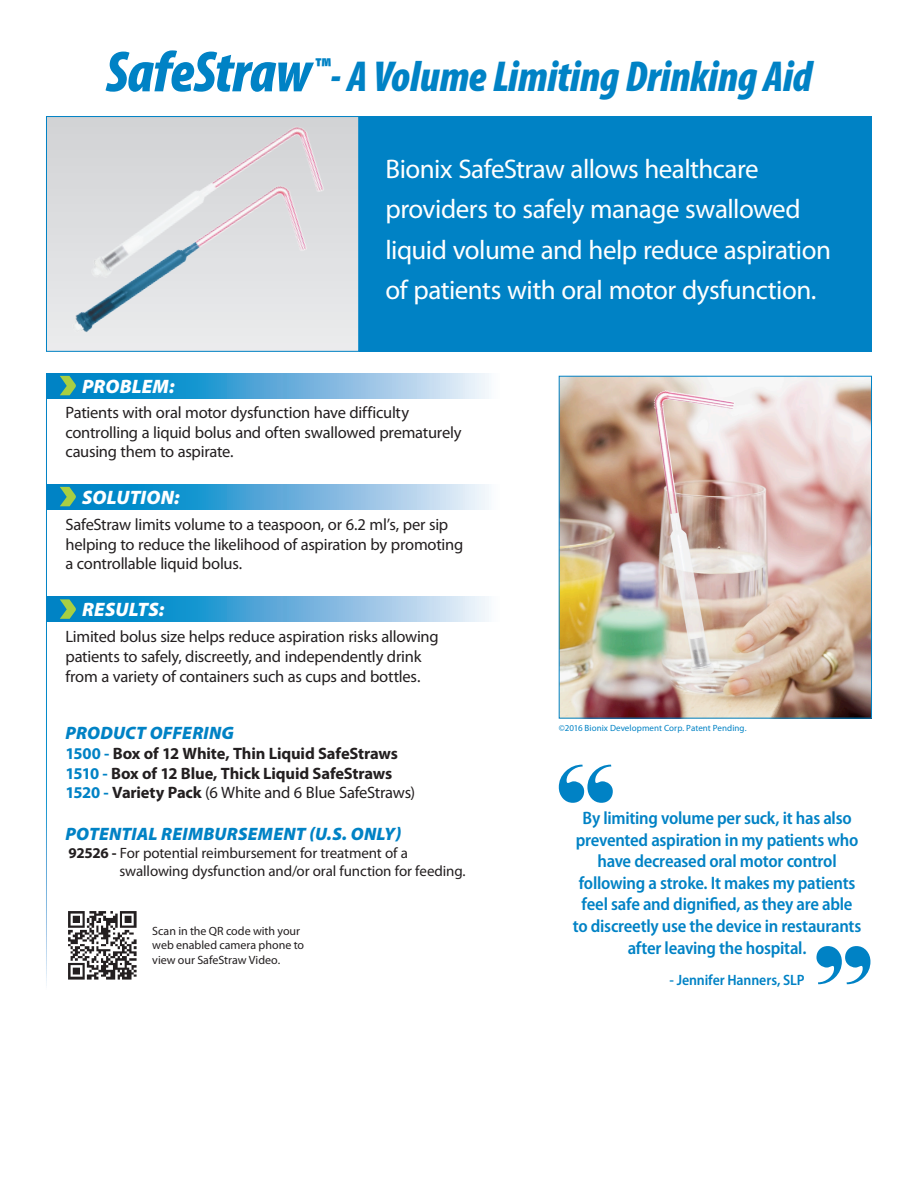
<style>
.page{position:relative;width:918px;height:1188px;background:#fff}
.page>*{position:absolute;margin:0;border:0;box-sizing:border-box;transform-origin:0 0}
.t1{font:italic 900 condensed 43.5px "Myriad Pro";letter-spacing:-.005em;color:#0082c5}
.t2{font:27px/40.5px "Myriad Pro";letter-spacing:-.02em;color:#fff}
.t3{font:italic 900 19.5px "Myriad Pro";letter-spacing:.01em;color:#fff}
.t4{font:600 semi-condensed 18px/21.6px "Myriad Pro";letter-spacing:-.015em;color:#0082c5;text-align:center}
.t5{font:italic 900 18px "Myriad Pro";letter-spacing:.01em;color:#0082c5}
.t6{font:16.5px/19.8px "Myriad Pro";letter-spacing:-.015em;color:#231f20}
.t7{font:700 16.5px "Myriad Pro";letter-spacing:-.01em;color:#231f20}
.t8{font:15px/18px "Myriad Pro";letter-spacing:-.01em;color:#231f20}
.t9{font:600 semi-condensed 15px "Myriad Pro";letter-spacing:-.005em;color:#0082c5}
.t10{font:12px/14.4px "Myriad Pro";color:#231f20}
.t11{font:9px "Myriad Pro";letter-spacing:.01em;color:#0082c5}
.s1{font-size:58.5px}
.s2{color:#0082c5}
.s3{font-weight:700;color:#0082c5}
.s4{font-weight:700}
</style>
<div class="page">
<div style="left:305px;top:116px;width:567px;height:236px;background:#0082c5"></div>
<img style="left:48px;top:118px;width:309px;height:232px">
<div style="left:46px;top:116px;width:313px;height:236px;border:1px solid #0082c5"></div>
<img style="left:561px;top:378px;width:309px;height:339px">
<div style="left:559px;top:376px;width:313px;height:343px;border:1px solid #0082c5"></div>
<svg style="left:46px;top:373px;width:443px;height:25px;background:#5fafdb"></svg>
<svg style="left:60px;top:376px;width:17px;height:19px"></svg>
<svg style="left:46px;top:484px;width:443px;height:25px;background:#5fafdb"></svg>
<svg style="left:60px;top:487px;width:17px;height:19px"></svg>
<svg style="left:46px;top:597px;width:443px;height:25px;background:#5eaedb"></svg>
<svg style="left:60px;top:599px;width:17px;height:20px"></svg>
<svg style="left:559px;top:765px;width:54px;height:38px"></svg>
<svg style="left:816px;top:946px;width:54px;height:38px"></svg>
<img style="left:68px;top:911px;width:69px;height:69px">
<p class="t1" style="left:106px;top:54px;width:708px"><span class="s1">SafeStraw</span><sup>™</sup>- A Volume Limiting Drinking Aid</p>
<p class="t3" style="left:82px;top:375px;width:94px">PROBLEM:</p>
<p class="t2" style="left:386px;top:148px;width:447px">Bionix SafeStraw allows healthcare providers to safely manage swallowed liquid volume and help reduce aspiration of patients with oral motor dysfunction.</p>
<p class="t6" style="left:65px;top:402px;width:398px">Patients with oral motor dysfunction have difficulty controlling a liquid bolus and often swallowed prematurely causing them to aspirate.</p>
<p class="t3" style="left:82px;top:486px;width:99px">SOLUTION:</p>
<p class="t6" style="left:65px;top:514px;width:399px">SafeStraw limits volume to a teaspoon, or 6.2 ml’s, per sip helping to reduce the likelihood of aspiration by promoting a controllable liquid bolus.</p>
<p class="t3" style="left:82px;top:599px;width:84px">RESULTS:</p>
<p class="t6" style="left:65px;top:627px;width:375px">Limited bolus size helps reduce aspiration risks allowing patients to safely, discreetly, and independently drink from a variety of containers such as cups and bottles.</p>
<p class="t5" style="left:66px;top:723px;width:170px">PRODUCT OFFERING</p>
<p class="t7" style="left:65px;top:742px;width:334px"><span class="s2">1500 -</span> Box of 12 White, Thin Liquid SafeStraws</p>
<p class="t7" style="left:65px;top:762px;width:328px"><span class="s2">1510 -</span> Box of 12 Blue, Thick Liquid SafeStraws</p>
<p class="t6" style="left:65px;top:783px;width:351px"><span class="s3">1520 -</span> <span class="s4">Variety Pack</span> (6 White and 6 Blue SafeStraws)</p>
<p class="t5" style="left:66px;top:824px;width:337px">POTENTIAL REIMBURSEMENT (U.S. ONLY)</p>
<p class="t8" style="left:119px;top:844px;width:348px;text-indent:-51px"><span class="s4">92526 -</span> For potential reimbursement for treatment of a swallowing dysfunction and/or oral function for feeding.</p>
<p class="t10" style="left:152px;top:923px;width:153px">Scan in the QR code with your web enabled camera phone to view our SafeStraw Video.</p>
<p class="t11" style="left:559px;top:722px;width:189px">©2016 Bionix Development Corp. Patent Pending.</p>
<p class="t4" style="left:573px;top:808px;width:290px">By limiting volume per suck, it has also prevented aspiration in my patients who have decreased oral motor control following a stroke. It makes my patients feel safe and dignified, as they are able to discreetly use the device in restaurants after leaving the hospital.</p>
<p class="t9" style="left:670px;top:972px;width:136px">- Jennifer Hanners, SLP</p>
</div>
